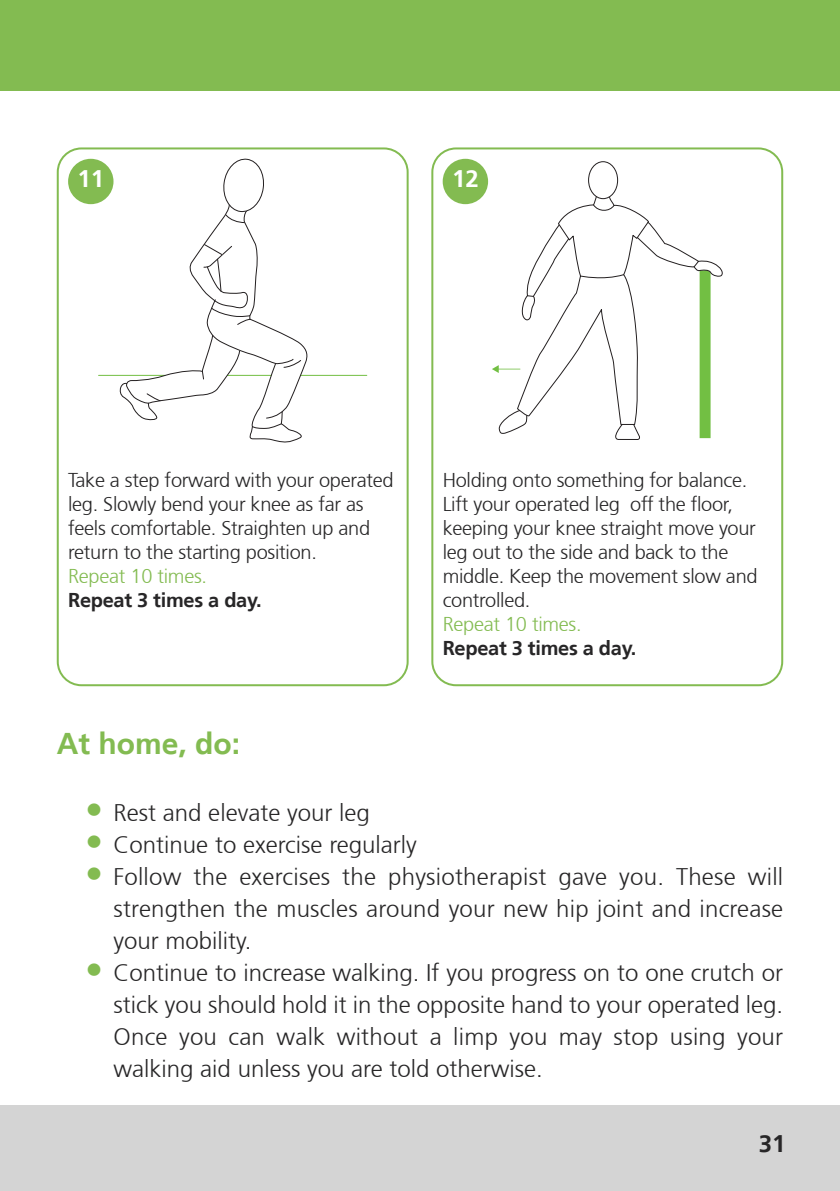
<style>
.page{position:relative;width:840px;height:1191px;background:#fff}
.page>*{position:absolute;margin:0;border:0;box-sizing:border-box;transform-origin:0 0}
.t1{font:700 30px "Frutiger 65";color:#83bb51}
.t2{font:300 24px/32px "Frutiger 45";color:#272627;text-align:justify}
.t3{font:700 24px "Frutiger 65";color:#fff}
.t4{font:700 24px "Frutiger 65";color:#272627}
.t5{font:300 20px/24px "Frutiger 45";letter-spacing:-.015em;color:#272627}
.t6{font:700 20px "Frutiger 65";letter-spacing:-.015em;color:#272627}
.t7{font:300 20px "Frutiger 45";letter-spacing:-.015em;color:#83bb51}
.s1{font-size:36px;color:#83bb51}
</style>
<div class="page">
<div style="left:0;top:0;width:839px;height:91px;background:#83bb51"></div>
<div style="left:0;top:1106px;width:839px;height:85px;background:#d4d4d4"></div>
<svg style="left:57px;top:147px;width:351px;height:539px"></svg>
<div style="left:68px;top:159px;width:45px;height:45px;background:#83bb51;border-radius:23px"></div>
<hr style="left:98px;top:375px;width:67px;height:1px;background:#72bf43">
<hr style="left:301px;top:375px;width:65px;height:1px;background:#72bf43">
<svg style="left:118px;top:159px;width:191px;height:283px"></svg>
<svg style="left:431px;top:147px;width:351px;height:539px"></svg>
<div style="left:442px;top:159px;width:46px;height:45px;background:#83bb51;border-radius:23px"></div>
<div style="left:588px;top:161px;width:29px;height:38px;border:1px solid #231f20;border-radius:50%"></div>
<svg style="left:491px;top:196px;width:231px;height:244px"></svg>
<p class="t3" style="left:77px;top:165px;width:28px">11</p>
<p class="t3" style="left:452px;top:165px;width:28px">12</p>
<p class="t5" style="left:68px;top:468px;width:327px">Take a step forward with your operated leg. Slowly bend your knee as far as feels comfortable. Straighten up and return to the starting position.</p>
<p class="t7" style="left:68px;top:565px;width:140px">Repeat 10 times.</p>
<p class="t6" style="left:68px;top:588px;width:195px">Repeat 3 times a day.</p>
<p class="t1" style="left:57px;top:726px;width:185px">At home, do:</p>
<p class="t5" style="left:442px;top:468px;width:316px">Holding onto something for balance.<br>Lift your operated leg off the floor, keeping your knee straight move your leg out to the side and back to the middle. Keep the movement slow and controlled.</p>
<p class="t7" style="left:442px;top:613px;width:140px">Repeat 10 times.</p>
<p class="t6" style="left:442px;top:636px;width:195px">Repeat 3 times a day.</p>
<p class="t2" style="left:85px;top:796px;width:286px"><span class="s1">•</span> Rest and elevate your leg</p>
<p class="t2" style="left:85px;top:828px;width:333px"><span class="s1">•</span> Continue to exercise regularly</p>
<p class="t2" style="left:113px;top:860px;width:670px;text-indent:-28px"><span class="s1">•</span> Follow the exercises the physiotherapist gave you. These will strengthen the muscles around your new hip joint and increase your mobility.</p>
<p class="t2" style="left:113px;top:956px;width:670px;text-indent:-28px"><span class="s1">•</span> Continue to increase walking. If you progress on to one crutch or stick you should hold it in the opposite hand to your operated leg.<br>Once you can walk without a limp you may stop using your walking aid unless you are told otherwise.</p>
<p class="t4" style="left:758px;top:1129px;width:28px">31</p>
</div>
